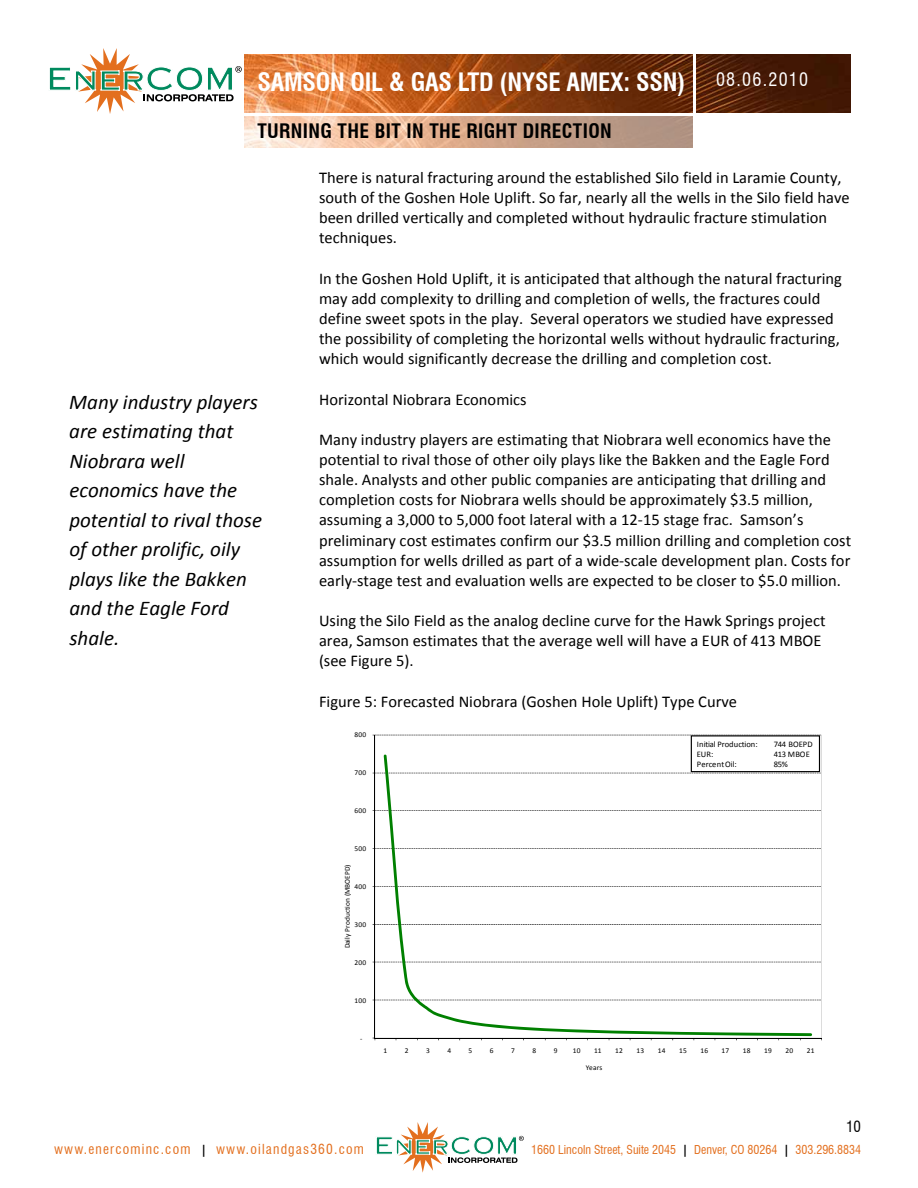
<style>
.page{position:relative;width:918px;height:1188px;background:#fff}
.page>*{position:absolute;margin:0;border:0;box-sizing:border-box;transform-origin:0 0}
.t1{font:700 condensed 24.75px "Swiss 721 BT";letter-spacing:-.01em;color:#fff}
.t2{font:italic 21px/29.4px "Calibri";color:#000}
.t3{font:700 condensed 19.5px "Swiss 721 BT";letter-spacing:.02em;color:#000}
.t4{font:condensed 18px "Swiss 721 BT";letter-spacing:.07em;color:#fff}
.t5{font:16.5px/20.1px "Calibri";color:#000}
.t6{font:condensed 15px "Swiss 721 BT";color:#000}
.t7{font:condensed 13.5px "Swiss 721 BT";letter-spacing:.09em;color:#e36f1e}
.t8{font:condensed 12px "Swiss 721 BT";color:#e36f1e}
.t9{font:8.55px "Calibri";letter-spacing:-.005em;color:#000}
.t10{font:7.35px "Calibri";letter-spacing:.03em;color:#000}
.t11{font:7.35px "Calibri";letter-spacing:.005em;color:#000}
.s1{font-weight:700;font-size:12px;color:#000}
.s2{font-weight:700;color:#000}
</style>
<div class="page">
<svg style="left:49px;top:48px;width:193px;height:66px"></svg>
<img style="left:244px;top:54px;width:449px;height:58px">
<img style="left:697px;top:54px;width:153px;height:58px">
<img style="left:244px;top:116px;width:449px;height:32px">
<svg style="left:376px;top:1122px;width:148px;height:51px"></svg>
<svg style="left:376px;top:735px;width:446px;height:303px"></svg>
<hr style="left:375px;top:735px;width:1px;height:303px;background:#000">
<hr style="left:375px;top:1038px;width:446px;height:1px;background:#000">
<svg style="left:384px;top:755px;width:428px;height:281px"></svg>
<svg style="left:691px;top:735px;width:129px;height:37px"></svg>
<h1 class="t1" style="left:257px;top:68px;width:429px">SAMSON OIL &amp; GAS LTD (NYSE AMEX: SSN)</h1>
<p class="t3" style="left:257px;top:119px;width:45px">TURNING</p>
<p class="t3" style="left:338px;top:119px;width:246px">THE BIT IN THE RIGHT DIRECTION</p>
<p class="t4" style="left:716px;top:69px;width:94px">08.06.2010</p>
<p class="t2" style="left:69px;top:386px;width:194px">Many industry players are estimating that<br>Niobrara well economics have the potential to rival those of other prolific, oily plays like the Bakken and the Eagle Ford shale.</p>
<p class="t5" style="left:319px;top:167px;width:532px">There is natural fracturing around the established Silo field in Laramie County, south of the Goshen Hole Uplift. So far, nearly all the wells in the Silo field have been drilled vertically and completed without hydraulic fracture stimulation techniques.</p>
<p class="t5" style="left:319px;top:267px;width:524px">In the Goshen Hold Uplift, it is anticipated that although the natural fracturing may add complexity to drilling and completion of wells, the fractures could define sweet spots in the play. Several operators we studied have expressed the possibility of completing the horizontal wells without hydraulic fracturing, which would significantly decrease the drilling and completion cost.</p>
<p class="t5" style="left:319px;top:388px;width:209px">Horizontal Niobrara Economics</p>
<p class="t5" style="left:319px;top:429px;width:534px">Many industry players are estimating that Niobrara well economics have the potential to rival those of other oily plays like the Bakken and the Eagle Ford shale. Analysts and other public companies are anticipating that drilling and completion costs for Niobrara wells should be approximately $3.5 million, assuming a 3,000 to 5,000 foot lateral with a 12‐15 stage frac. Samson’s preliminary cost estimates confirm our $3.5 million drilling and completion cost assumption for wells drilled as part of a wide‐scale development plan. Costs for early‐stage test and evaluation wells are expected to be closer to $5.0 million.</p>
<p class="t5" style="left:319px;top:610px;width:508px">Using the Silo Field as the analog decline curve for the Hawk Springs project area, Samson estimates that the average well will have a EUR of 413 MBOE (see Figure 5).</p>
<p class="t5" style="left:319px;top:690px;width:420px">Figure 5: Forecasted Niobrara (Goshen Hole Uplift) Type Curve</p>
<p class="t10" style="left:355px;top:730px;width:13px">800</p>
<p class="t10" style="left:355px;top:768px;width:13px">700</p>
<p class="t10" style="left:355px;top:806px;width:13px">600</p>
<p class="t10" style="left:355px;top:844px;width:13px">500</p>
<p class="t11" style="left:343px;top:948px;width:85px;rotate:-90deg">Daily Production (MBOEPD)</p>
<p class="t10" style="left:355px;top:882px;width:13px">400</p>
<p class="t10" style="left:355px;top:920px;width:13px">300</p>
<p class="t10" style="left:355px;top:958px;width:13px">200</p>
<p class="t10" style="left:355px;top:996px;width:13px">100</p>
<p class="t10" style="left:360px;top:1034px;width:4px">‐</p>
<p class="t9" style="left:697px;top:739px;width:62px">Initial Production:</p>
<p class="t9" style="left:774px;top:739px;width:40px">744 BOEPD</p>
<p class="t9" style="left:697px;top:749px;width:18px">EUR:</p>
<p class="t9" style="left:774px;top:749px;width:38px">413 MBOE</p>
<p class="t9" style="left:697px;top:759px;width:41px">PercentOil:</p>
<p class="t9" style="left:774px;top:759px;width:16px">85%</p>
<p class="t10" style="left:384px;top:1046px;width:5px">1</p>
<p class="t10" style="left:405px;top:1046px;width:5px">2</p>
<p class="t10" style="left:426px;top:1046px;width:5px">3</p>
<p class="t10" style="left:447px;top:1046px;width:5px">4</p>
<p class="t10" style="left:469px;top:1046px;width:5px">5</p>
<p class="t10" style="left:490px;top:1046px;width:5px">6</p>
<p class="t10" style="left:511px;top:1046px;width:5px">7</p>
<p class="t10" style="left:532px;top:1046px;width:5px">8</p>
<p class="t10" style="left:554px;top:1046px;width:5px">9</p>
<p class="t10" style="left:573px;top:1046px;width:9px">10</p>
<p class="t10" style="left:594px;top:1046px;width:9px">11</p>
<p class="t10" style="left:615px;top:1046px;width:9px">12</p>
<p class="t10" style="left:637px;top:1046px;width:9px">13</p>
<p class="t10" style="left:658px;top:1046px;width:9px">14</p>
<p class="t10" style="left:679px;top:1046px;width:9px">15</p>
<p class="t10" style="left:700px;top:1046px;width:9px">16</p>
<p class="t10" style="left:722px;top:1046px;width:9px">17</p>
<p class="t10" style="left:743px;top:1046px;width:9px">18</p>
<p class="t10" style="left:764px;top:1046px;width:9px">19</p>
<p class="t10" style="left:785px;top:1046px;width:9px">20</p>
<p class="t10" style="left:807px;top:1046px;width:9px">21</p>
<p class="t10" style="left:586px;top:1063px;width:18px">Years</p>
<p class="t6" style="left:846px;top:1117px;width:16px">10</p>
<p class="t7" style="left:54px;top:1141px;width:312px">www.enercominc.com <span class="s1">|</span> www.oilandgas360.com</p>
<p class="t8" style="left:531px;top:1142px;width:331px">1660 Lincoln Street, Suite 2045 <span class="s2">|</span> Denver, CO 80264 <span class="s2">|</span> 303.296.8834</p>
</div>
